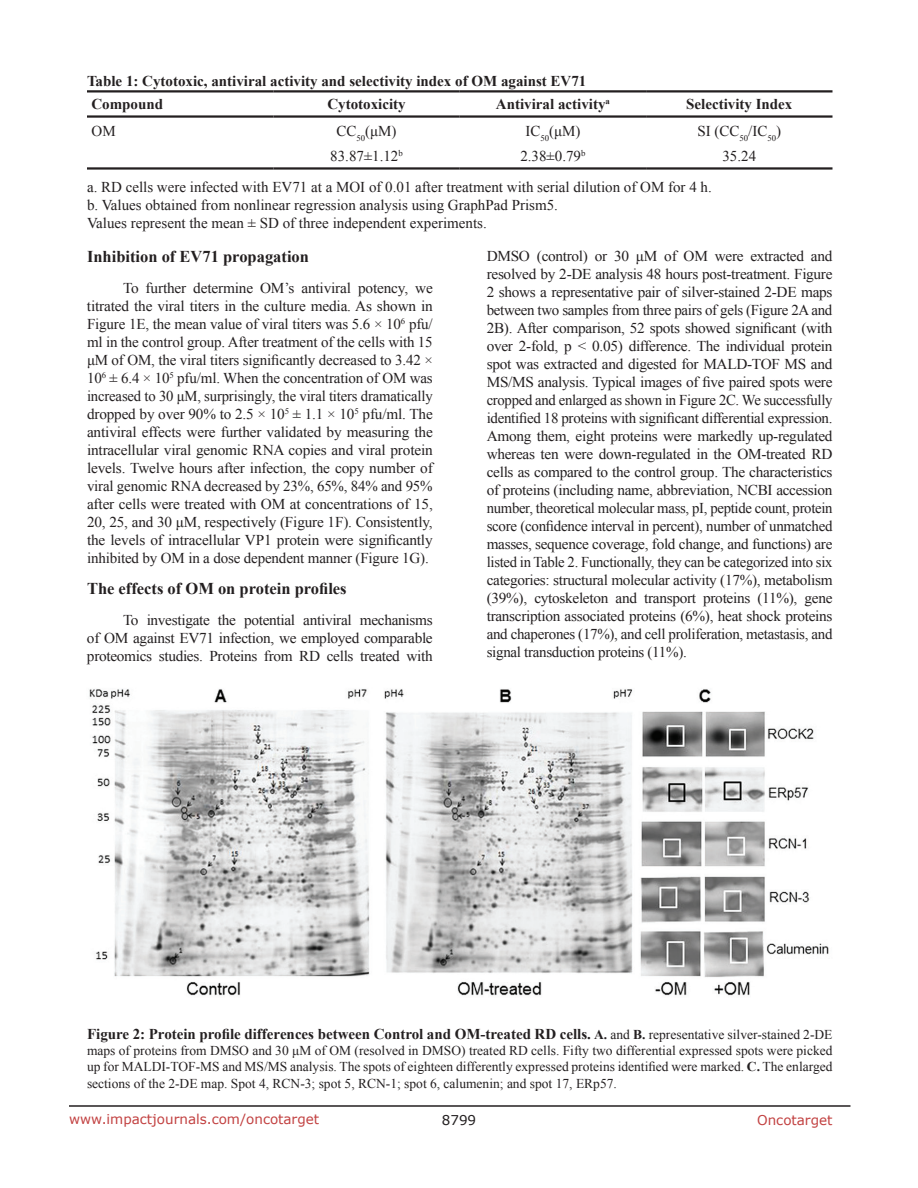
<style>
.page{position:relative;width:918px;height:1188px;background:#fff}
.page>*{position:absolute;margin:0;border:0;box-sizing:border-box;transform-origin:0 0}
.t1{font:700 16.5px "Times New Roman";color:#231f20}
.t2{font:15px/18px "Times New Roman";color:#231f20;text-align:justify}
.t3{font:700 15px/23.2px "Times New Roman";color:#231f20}
.t4{font:13.5px/16.2px "Times New Roman";color:#231f20;text-align:justify}
.t5{font:13.5px "Verdana";color:#c24141}
.t6{font:13.5px "Verdana";color:#231f20}
.s1{font-size:13.5px}
.s2{font-weight:400;font-size:13.5px}
.s3{font-weight:700}
</style>
<div class="page">
<hr style="left:69px;top:1105px;width:781px;height:2px;background:#231f20">
<hr style="left:87px;top:90px;width:186px;height:3px;background:#231f20">
<hr style="left:273px;top:90px;width:187px;height:3px;background:#231f20">
<hr style="left:460px;top:90px;width:186px;height:3px;background:#231f20">
<hr style="left:646px;top:90px;width:186px;height:3px;background:#231f20">
<hr style="left:87px;top:115px;width:186px;height:3px;background:#231f20">
<hr style="left:273px;top:115px;width:187px;height:3px;background:#231f20">
<hr style="left:460px;top:115px;width:186px;height:3px;background:#231f20">
<hr style="left:646px;top:115px;width:186px;height:3px;background:#231f20">
<hr style="left:87px;top:167px;width:186px;height:3px;background:#231f20">
<hr style="left:273px;top:167px;width:187px;height:3px;background:#231f20">
<hr style="left:460px;top:167px;width:186px;height:3px;background:#231f20">
<hr style="left:646px;top:167px;width:186px;height:3px;background:#231f20">
<img style="left:89px;top:689px;width:740px;height:307px">
<p class="t3" style="left:92px;top:69px;width:496px;text-indent:-4px">Table 1: Cytotoxic, antiviral activity and selectivity index of OM against EV71<br>Compound</p>
<p class="t3" style="left:327px;top:92px;width:80px">Cytotoxicity</p>
<p class="t3" style="left:496px;top:92px;width:115px">Antiviral activity <sup>a</sup></p>
<p class="t3" style="left:686px;top:92px;width:108px">Selectivity Index</p>
<p class="t2" style="left:92px;top:121px;width:26px">OM</p>
<p class="t2" style="left:337px;top:121px;width:62px">CC <sub>50</sub> (μM)</p>
<p class="t2" style="left:525px;top:121px;width:57px">IC <sub>50</sub> (μM)</p>
<p class="t2" style="left:697px;top:121px;width:85px">SI (CC <sub>50</sub>/IC <sub>50</sub>)</p>
<p class="t2" style="left:330px;top:147px;width:74px">83.87±1.12 <sup>b</sup></p>
<p class="t2" style="left:520px;top:147px;width:67px">2.38±0.79 <sup>b</sup></p>
<p class="t2" style="left:722px;top:147px;width:35px">35.24</p>
<p class="t2" style="left:87px;top:178px;width:626px;text-align:left">a. RD cells were infected with EV71 at a MOI of 0.01 after treatment with serial dilution of OM for 4 h. b. Values obtained from nonlinear regression analysis using GraphPad Prism5.<br>Values represent the mean ± SD of three independent experiments.</p>
<p class="t1" style="left:87px;top:245px;width:224px">Inhibition of EV71 propagation</p>
<p class="t2" style="left:87px;top:279px;width:347px;text-indent:36px">To further determine OM’s antiviral potency, we titrated the viral titers in the culture media. As shown in Figure 1E , the mean value of viral titers was 5.6 × 10 <sup>6</sup> pfu/ ml in the control group. After treatment of the cells with 15 μM of OM, the viral titers significantly decreased to 3.42 × 10 <sup>6</sup> ± 6.4 × 10 <sup>5</sup> pfu/ml. When the concentration of OM was increased to 30 μM, surprisingly, the viral titers dramatically dropped by over 90% to 2.5 × 10 <sup>5</sup> ± 1.1 × 10 <sup>5</sup> pfu/ml. The antiviral effects were further validated by measuring the intracellular viral genomic RNA copies and viral protein levels. Twelve hours after infection, the copy number of viral genomic RNA decreased by 23%, 65%, 84% and 95% after cells were treated with OM at concentrations of 15, 20, 25, and 30 μM, respectively ( Figure 1F ). Consistently, the levels of intracellular VP1 protein were significantly inhibited by OM in a dose dependent manner ( Figure 1G ).</p>
<p class="t1" style="left:87px;top:577px;width:261px">The effects of OM on protein profiles</p>
<p class="t2" style="left:87px;top:611px;width:347px;text-indent:36px">To investigate the potential antiviral mechanisms of OM against EV71 infection, we employed comparable proteomics studies. Proteins from RD cells treated with</p>
<p class="t2" style="left:487px;top:247px;width:347px">DMSO (control) or 30 μM of OM were extracted and resolved by 2-DE analysis 48 hours post-treatment. Figure 2 shows a representative pair of silver-stained 2-DE maps between two samples from three pairs of gels ( Figure 2A and 2B ). After comparison, 52 spots showed significant (with over 2-fold, p &lt; 0.05) difference. The individual protein spot was extracted and digested for MALD-TOF MS and MS/MS analysis. Typical images of five paired spots were cropped and enlarged as shown in Figure 2C . We successfully identified 18 proteins with significant differential expression.<br>Among them, eight proteins were markedly up-regulated whereas ten were down-regulated in the OM-treated RD cells as compared to the control group. The characteristics of proteins (including name, abbreviation, NCBI accession number, theoretical molecular mass, pI, peptide count, protein score (confidence interval in percent), number of unmatched masses, sequence coverage, fold change, and functions) are listed in Table 2 . Functionally, they can be categorized into six categories: structural molecular activity (17%), metabolism (39%), cytoskeleton and transport proteins (11%), gene transcription associated proteins (6%), heat shock proteins and chaperones (17%), and cell proliferation, metastasis, and signal transduction proteins (11%).</p>
<p class="t3" style="left:87px;top:1022px;width:747px">Figure 2: Protein profile differences between Control and OM-treated RD cells. <span class="s1">A.</span> <span class="s2">and</span> <span class="s1">B.</span> <span class="s2">representative silver-stained 2-DE</span></p>
<p class="t4" style="left:87px;top:1042px;width:747px">maps of proteins from DMSO and 30 μM of OM (resolved in DMSO) treated RD cells. Fifty two differential expressed spots were picked up for MALDI-TOF-MS and MS/MS analysis. The spots of eighteen differently expressed proteins identified were marked. <span class="s3">C.</span> The enlarged sections of the 2-DE map. Spot 4, RCN-3; spot 5, RCN-1; spot 6, calumenin; and spot 17, ERp57.</p>
<p class="t5" style="left:69px;top:1110px;width:252px">www.impactjournals.com/oncotarget</p>
<p class="t6" style="left:442px;top:1111px;width:36px">8799</p>
<p class="t5" style="left:757px;top:1111px;width:77px">Oncotarget</p>
</div>
